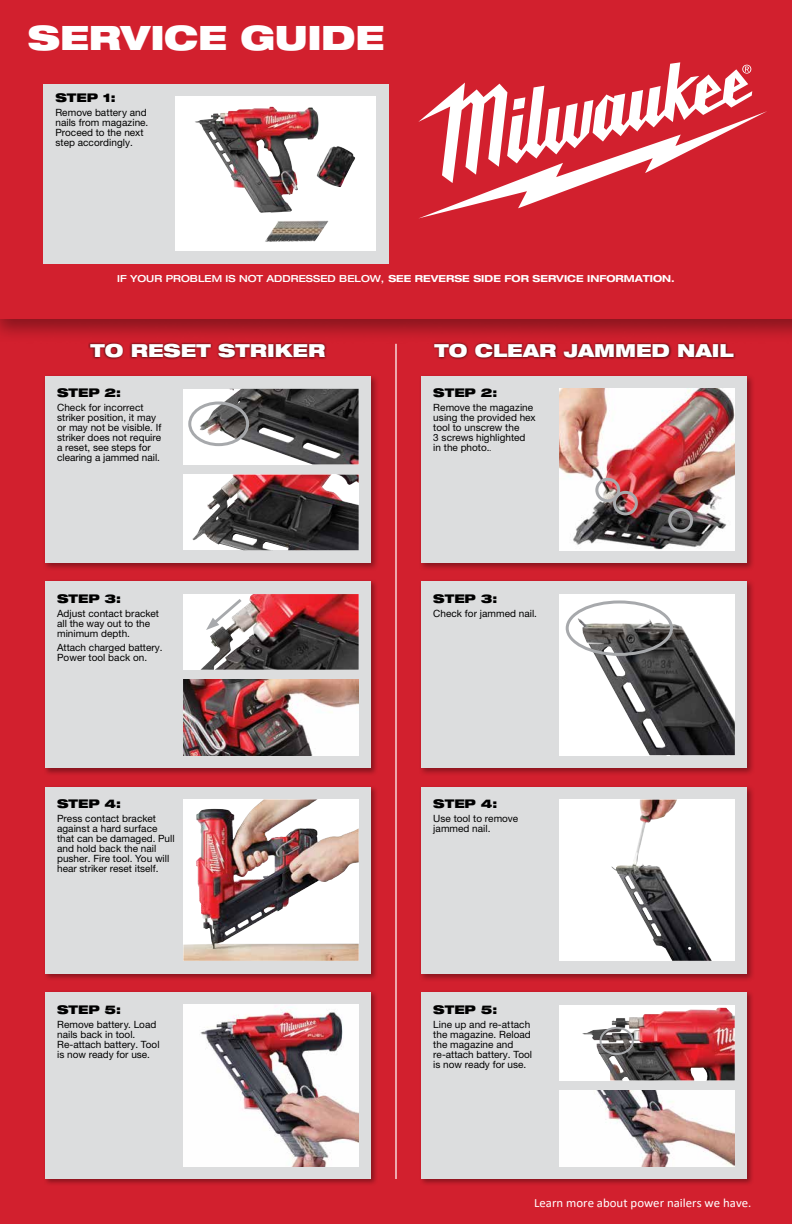
<style>
.page{position:relative;width:792px;height:1224px;background:#d2202e}
.page>*{position:absolute;margin:0;border:0;box-sizing:border-box;transform-origin:0 0}
.t1{font:900 expanded 33.7px "Helvetica Neue LT Std";letter-spacing:-.005em;color:#fff}
.t2{font:900 expanded 18px "Helvetica Neue LT Std";color:#fff}
.t3{font:12.6px "Calibri";color:#fff}
.t4{font:900 expanded 12px "Helvetica Neue LT Std";color:#000}
.t5{font:10px/10px "Helvetica Neue LT Std";letter-spacing:.005em;color:#000}
.t6{font:700 expanded 9.7px "Helvetica Neue LT Std";color:#fff}
.s1{font-weight:500}
.s2{font-weight:500;font-stretch:condensed;font-size:7px}
</style>
<div class="page">
<div style="left:0;top:0;width:792px;height:344px;background:#000;opacity:.35"></div>
<div style="left:0;top:0;width:792px;height:319px;background:#d2202e"></div>
<div style="left:419px;top:784px;width:337px;height:198px;background:#000;opacity:.35"></div>
<div style="left:421px;top:787px;width:326px;height:187px;background:#dcddde"></div>
<div style="left:559px;top:800px;width:176px;height:161px;background:#fff"></div>
<img style="left:611px;top:800px;width:101px;height:161px">
<div style="left:419px;top:374px;width:337px;height:197px;background:#000;opacity:.35"></div>
<div style="left:421px;top:376px;width:326px;height:187px;background:#dcddde"></div>
<img style="left:559px;top:389px;width:176px;height:161px">
<div style="left:419px;top:579px;width:337px;height:198px;background:#000;opacity:.35"></div>
<div style="left:421px;top:581px;width:326px;height:187px;background:#dcddde"></div>
<div style="left:559px;top:594px;width:176px;height:161px;background:#fff"></div>
<img style="left:578px;top:618px;width:157px;height:137px">
<div style="left:43px;top:579px;width:335px;height:196px;background:#000;opacity:.35"></div>
<div style="left:45px;top:581px;width:326px;height:187px;background:#dcddde"></div>
<div style="left:183px;top:594px;width:176px;height:76px;background:#fff"></div>
<img style="left:200px;top:594px;width:159px;height:76px">
<img style="left:183px;top:680px;width:176px;height:75px">
<div style="left:43px;top:784px;width:335px;height:197px;background:#000;opacity:.35"></div>
<div style="left:45px;top:787px;width:326px;height:187px;background:#dcddde"></div>
<img style="left:183px;top:799px;width:176px;height:162px">
<div style="left:43px;top:990px;width:335px;height:196px;background:#000;opacity:.35"></div>
<div style="left:45px;top:992px;width:326px;height:187px;background:#dcddde"></div>
<img style="left:183px;top:1005px;width:176px;height:161px">
<hr style="left:395px;top:344px;width:2px;height:835px;background:#fff">
<div style="left:42px;top:374px;width:337px;height:197px;background:#000;opacity:.35"></div>
<div style="left:45px;top:376px;width:326px;height:187px;background:#dcddde"></div>
<div style="left:566px;top:600px;width:107px;height:56px;border:3px solid #a7a9ac;border-radius:50%"></div>
<div style="left:419px;top:990px;width:336px;height:196px;background:#000;opacity:.35"></div>
<div style="left:421px;top:992px;width:326px;height:187px;background:#dcddde"></div>
<div style="left:560px;top:1005px;width:175px;height:75px;background:#fff"></div>
<img style="left:582px;top:1008px;width:153px;height:72px">
<img style="left:560px;top:1091px;width:175px;height:75px">
<div style="left:600px;top:1027px;width:34px;height:28px;border:2px solid #a7a9ac;border-radius:50%"></div>
<div style="left:43px;top:84px;width:346px;height:180px;background:#dcddde"></div>
<div style="left:175px;top:97px;width:201px;height:154px;background:#fff"></div>
<img style="left:195px;top:107px;width:124px;height:106px">
<div style="left:432px;top:341px;width:304px;height:19px;background:#000;opacity:.8"></div>
<div style="left:88px;top:341px;width:239px;height:19px;background:#000;opacity:.8"></div>
<div style="left:595px;top:478px;width:25px;height:24px;border:3px solid #a7a9ac;border-radius:50%"></div>
<div style="left:613px;top:491px;width:25px;height:24px;border:3px solid #a7a9ac;border-radius:50%"></div>
<div style="left:668px;top:508px;width:25px;height:25px;border:3px solid #a7a9ac;border-radius:50%"></div>
<div style="left:183px;top:389px;width:176px;height:75px;background:#fff"></div>
<img style="left:199px;top:389px;width:160px;height:75px">
<div style="left:188px;top:402px;width:61px;height:44px;border:3px solid #a7a9ac;border-radius:50%"></div>
<div style="left:183px;top:475px;width:176px;height:75px;background:#fff"></div>
<img style="left:192px;top:475px;width:167px;height:75px">
<svg style="left:206px;top:596px;width:39px;height:34px"></svg>
<svg style="left:418px;top:62px;width:349px;height:156px"></svg>
<h1 class="t1" style="left:28px;top:16px;width:358px">SERVICE GUIDE</h1>
<p class="t4" style="left:55px;top:89px;width:62px">STEP 1:</p>
<p class="t5" style="left:55px;top:107px;width:94px">Remove battery and nails from magazine.<br>Proceed to the next step accordingly.</p>
<p class="t6" style="left:117px;top:273px;width:559px"><span class="s1">IF YOUR PROBLEM IS NOT ADDRESSED BELOW,</span> SEE REVERSE SIDE FOR SERVICE INFORMATION.</p>
<h2 class="t2" style="left:90px;top:338px;width:237px">TO RESET STRIKER</h2>
<h2 class="t2" style="left:434px;top:338px;width:301px">TO CLEAR JAMMED NAIL</h2>
<p class="t4" style="left:57px;top:385px;width:66px">STEP 2:</p>
<p class="t5" style="left:57px;top:403px;width:106px">Check for incorrect striker position, it may or may not be visible. If striker does not require a reset, see steps for clearing a jammed nail.</p>
<p class="t4" style="left:57px;top:591px;width:66px">STEP 3:</p>
<p class="t5" style="left:57px;top:608px;width:104px">Adjust contact bracket all the way out to the minimum depth.</p>
<p class="t5" style="left:57px;top:643px;width:107px">Attach charged battery.<br>Power tool back on.</p>
<p class="t4" style="left:57px;top:796px;width:66px">STEP 4:</p>
<p class="t5" style="left:57px;top:814px;width:119px">Press contact bracket against a hard surface that can be damaged. Pull and hold back the nail pusher. Fire tool. You will hear striker reset itself.</p>
<p class="t4" style="left:57px;top:1001px;width:66px">STEP 5:</p>
<p class="t5" style="left:57px;top:1019px;width:104px">Remove battery. Load nails back in tool.<br>Re-attach battery. Tool is now ready for use.</p>
<p class="t4" style="left:433px;top:385px;width:66px">STEP 2:</p>
<p class="t5" style="left:433px;top:403px;width:104px">Remove the magazine using the provided hex tool to unscrew the<br>3 screws highlighted in the photo.<span class="s2">.</span></p>
<p class="t4" style="left:433px;top:591px;width:66px">STEP 3:</p>
<p class="t5" style="left:433px;top:608px;width:105px">Check for jammed nail.</p>
<p class="t4" style="left:433px;top:796px;width:66px">STEP 4:</p>
<p class="t5" style="left:433px;top:814px;width:87px">Use tool to remove jammed nail.</p>
<p class="t4" style="left:433px;top:1001px;width:66px">STEP 5:</p>
<p class="t5" style="left:433px;top:1019px;width:100px">Line up and re-attach the magazine. Reload the magazine and re-attach battery. Tool is now ready for use.</p>
<p class="t3" style="left:534px;top:1194px;width:219px">Learn more about power nailers we have.</p>
</div>
